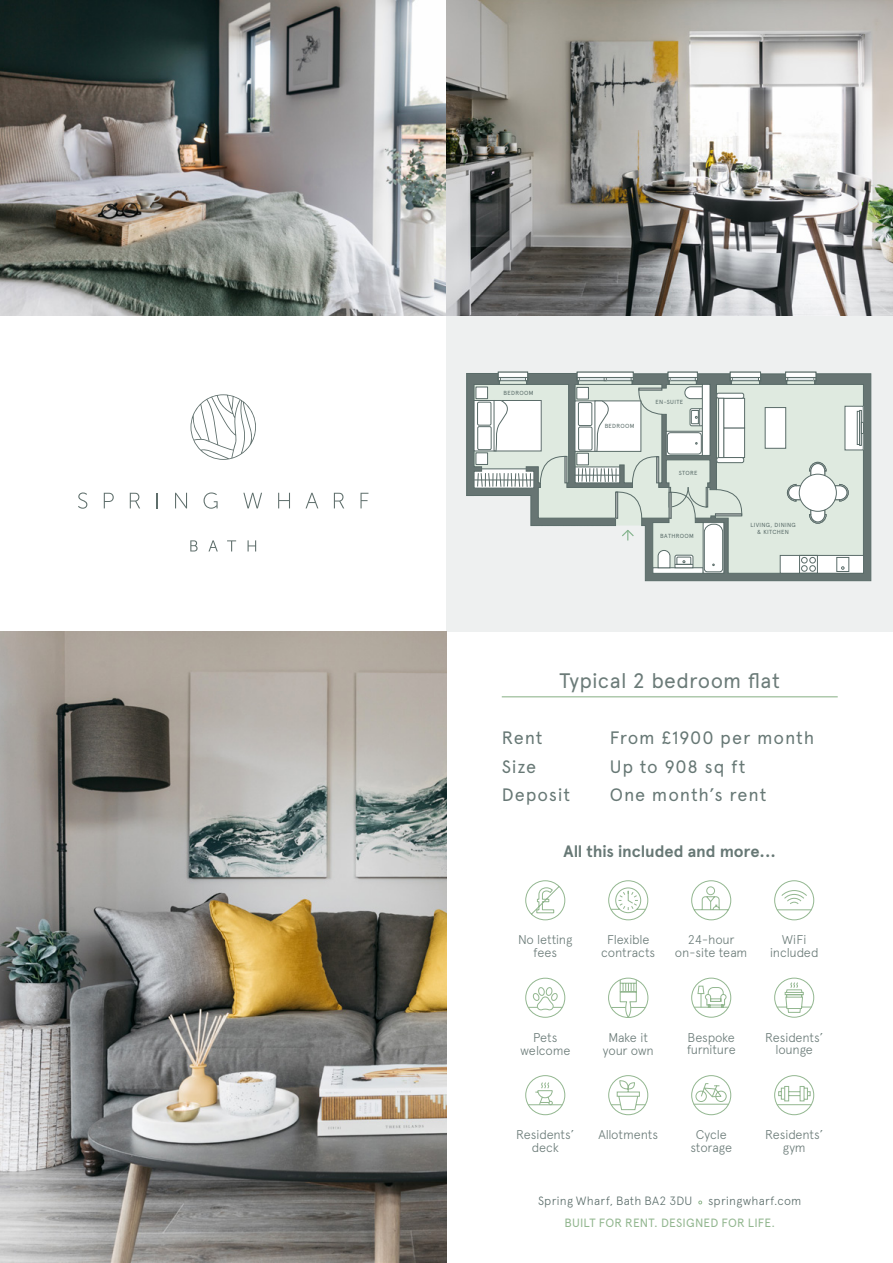
<style>
.page{position:relative;width:893px;height:1263px;background:#fff}
.page>*{position:absolute;margin:0;border:0;box-sizing:border-box;transform-origin:0 0}
.t1{font:21px "Apercu";letter-spacing:.01em;color:#6b7b78}
.t2{font:18px "Apercu";letter-spacing:.045em;color:#677875}
.t3{font:700 16.5px "Apercu";letter-spacing:-.005em;color:#677875}
.t4{font:300 12.75px/12.8px "Apercu";letter-spacing:-.015em;color:#6b7b78;text-align:center}
.t5{font:300 12px "Apercu";letter-spacing:.015em;color:#5a6c69}
.t6{font:12px "Apercu";letter-spacing:.015em;color:#93b790}
.t7{font:6px/6.4px "Apercu";letter-spacing:.05em;color:#5a6c69;text-align:center}
</style>
<div class="page">
<svg style="left:78px;top:492px;width:9px;height:17px"></svg>
<svg style="left:104px;top:493px;width:10px;height:15px"></svg>
<svg style="left:130px;top:493px;width:10px;height:15px"></svg>
<svg style="left:156px;top:493px;width:1px;height:15px"></svg>
<svg style="left:175px;top:493px;width:12px;height:15px"></svg>
<svg style="left:204px;top:492px;width:14px;height:17px"></svg>
<svg style="left:243px;top:493px;width:19px;height:15px"></svg>
<svg style="left:278px;top:493px;width:12px;height:15px"></svg>
<svg style="left:306px;top:493px;width:12px;height:15px"></svg>
<svg style="left:334px;top:493px;width:10px;height:15px"></svg>
<svg style="left:361px;top:493px;width:7px;height:15px"></svg>
<svg style="left:190px;top:540px;width:8px;height:11px"></svg>
<svg style="left:208px;top:540px;width:10px;height:11px"></svg>
<svg style="left:227px;top:540px;width:9px;height:11px"></svg>
<svg style="left:248px;top:540px;width:8px;height:11px"></svg>
<svg style="left:191px;top:394px;width:65px;height:66px"></svg>
<hr style="left:502px;top:696px;width:336px;height:1px;background:#93b790">
<div style="left:446px;top:316px;width:447px;height:315px;background:#eef0f0"></div>
<svg style="left:644px;top:373px;width:227px;height:208px"></svg>
<div style="left:780px;top:555px;width:83px;height:18px;background:#fff"></div>
<div style="left:780px;top:555px;width:84px;height:18px;border:1px solid #5a6c69"></div>
<div style="left:836px;top:557px;width:13px;height:15px;border:1px solid #5a6c69"></div>
<div style="left:845px;top:406px;width:18px;height:44px;background:#fff"></div>
<svg style="left:834px;top:484px;width:15px;height:17px"></svg>
<div style="left:799px;top:474px;width:37px;height:37px;background:#fff;border-radius:50%"></div>
<div style="left:799px;top:474px;width:38px;height:37px;border:1px solid #5a6c69;border-radius:50%"></div>
<div style="left:857px;top:411px;width:3px;height:34px;border:1px solid #5a6c69"></div>
<div style="left:859px;top:410px;width:3px;height:36px;border:1px solid #5a6c69"></div>
<svg style="left:861px;top:422px;width:3px;height:12px"></svg>
<svg style="left:466px;top:372px;width:360px;height:200px"></svg>
<img style="left:0;top:0;width:893px;height:316px">
<img style="left:0;top:631px;width:446px;height:632px">
<svg style="left:608px;top:977px;width:41px;height:41px"></svg>
<svg style="left:610px;top:887px;width:36px;height:26px"></svg>
<div style="left:608px;top:880px;width:40px;height:40px;border:1px solid #93b790;border-radius:50%"></div>
<svg style="left:691px;top:880px;width:41px;height:41px"></svg>
<div style="left:525px;top:978px;width:40px;height:40px;border:1px solid #93b790;border-radius:50%"></div>
<svg style="left:528px;top:987px;width:34px;height:24px"></svg>
<div style="left:525px;top:1075px;width:40px;height:40px;border:1px solid #93b790;border-radius:50%"></div>
<hr style="left:528px;top:1104px;width:34px;height:1px;background:#93b790">
<svg style="left:534px;top:1082px;width:19px;height:24px"></svg>
<div style="left:608px;top:1075px;width:40px;height:40px;border:1px solid #93b790;border-radius:50%"></div>
<svg style="left:610px;top:1080px;width:36px;height:30px"></svg>
<svg style="left:525px;top:880px;width:41px;height:41px"></svg>
<div style="left:774px;top:880px;width:40px;height:40px;border:1px solid #93b790;border-radius:50%"></div>
<svg style="left:776px;top:890px;width:36px;height:21px"></svg>
<svg style="left:691px;top:1075px;width:41px;height:40px"></svg>
<div style="left:781px;top:1088px;width:4px;height:11px;border:1px solid #93b790"></div>
<svg style="left:778px;top:1091px;width:4px;height:5px"></svg>
<div style="left:774px;top:1075px;width:40px;height:40px;border:1px solid #93b790;border-radius:50%"></div>
<hr style="left:777px;top:1104px;width:34px;height:1px;background:#93b790">
<svg style="left:789px;top:1091px;width:11px;height:5px"></svg>
<div style="left:800px;top:1086px;width:4px;height:15px;border:1px solid #93b790"></div>
<div style="left:784px;top:1086px;width:5px;height:15px;border:1px solid #93b790"></div>
<div style="left:803px;top:1088px;width:5px;height:12px;border:1px solid #93b790"></div>
<svg style="left:807px;top:1091px;width:4px;height:5px"></svg>
<div style="left:691px;top:978px;width:40px;height:40px;border:1px solid #93b790;border-radius:50%"></div>
<svg style="left:693px;top:985px;width:36px;height:23px"></svg>
<div style="left:774px;top:978px;width:40px;height:40px;border:1px solid #93b790;border-radius:50%"></div>
<svg style="left:776px;top:982px;width:36px;height:31px"></svg>
<p class="t7" style="left:504px;top:389px;width:31px">BEDROOM</p>
<p class="t7" style="left:605px;top:423px;width:31px">BEDROOM</p>
<p class="t7" style="left:656px;top:399px;width:29px">EN-SUITE</p>
<p class="t7" style="left:679px;top:469px;width:20px">STORE</p>
<p class="t7" style="left:660px;top:533px;width:35px">BATHROOM</p>
<p class="t7" style="left:750px;top:522px;width:47px">LIVING, DINING &amp; KITCHEN</p>
<h1 class="t1" style="left:559px;top:668px;width:222px">Typical 2 bedroom flat</h1>
<h2 class="t2" style="left:502px;top:727px;width:42px">Rent</h2>
<h2 class="t2" style="left:610px;top:727px;width:206px">From £1900 per month</h2>
<h2 class="t2" style="left:502px;top:756px;width:36px">Size</h2>
<h2 class="t2" style="left:610px;top:756px;width:137px">Up to 908 sq ft</h2>
<h2 class="t2" style="left:502px;top:784px;width:70px">Deposit</h2>
<h2 class="t2" style="left:610px;top:784px;width:158px">One month’s rent</h2>
<p class="t3" style="left:564px;top:841px;width:214px">All this included and more...</p>
<p class="t4" style="left:518px;top:933px;width:56px">No letting fees</p>
<p class="t4" style="left:601px;top:933px;width:56px">Flexible contracts</p>
<p class="t4" style="left:675px;top:933px;width:74px">24-hour on-site team</p>
<p class="t4" style="left:770px;top:933px;width:50px">WiFi included</p>
<p class="t4" style="left:520px;top:1031px;width:52px">Pets welcome</p>
<p class="t4" style="left:603px;top:1031px;width:53px">Make it your own</p>
<p class="t4" style="left:687px;top:1031px;width:50px;text-align:left">Bespoke furniture</p>
<p class="t4" style="left:765px;top:1031px;width:60px">Residents’ lounge</p>
<p class="t4" style="left:516px;top:1128px;width:60px">Residents’ deck</p>
<p class="t4" style="left:690px;top:1128px;width:43px">Cycle storage</p>
<p class="t4" style="left:598px;top:1128px;width:61px">Allotments</p>
<p class="t4" style="left:765px;top:1128px;width:60px">Residents’ gym</p>
<p class="t5" style="left:538px;top:1194px;width:156px">Spring Wharf, Bath BA2 3DU</p>
<p class="t5" style="left:708px;top:1194px;width:95px">springwharf.com</p>
<p class="t6" style="left:564px;top:1216px;width:212px">BUILT FOR RENT. DESIGNED FOR LIFE.</p>
</div>
